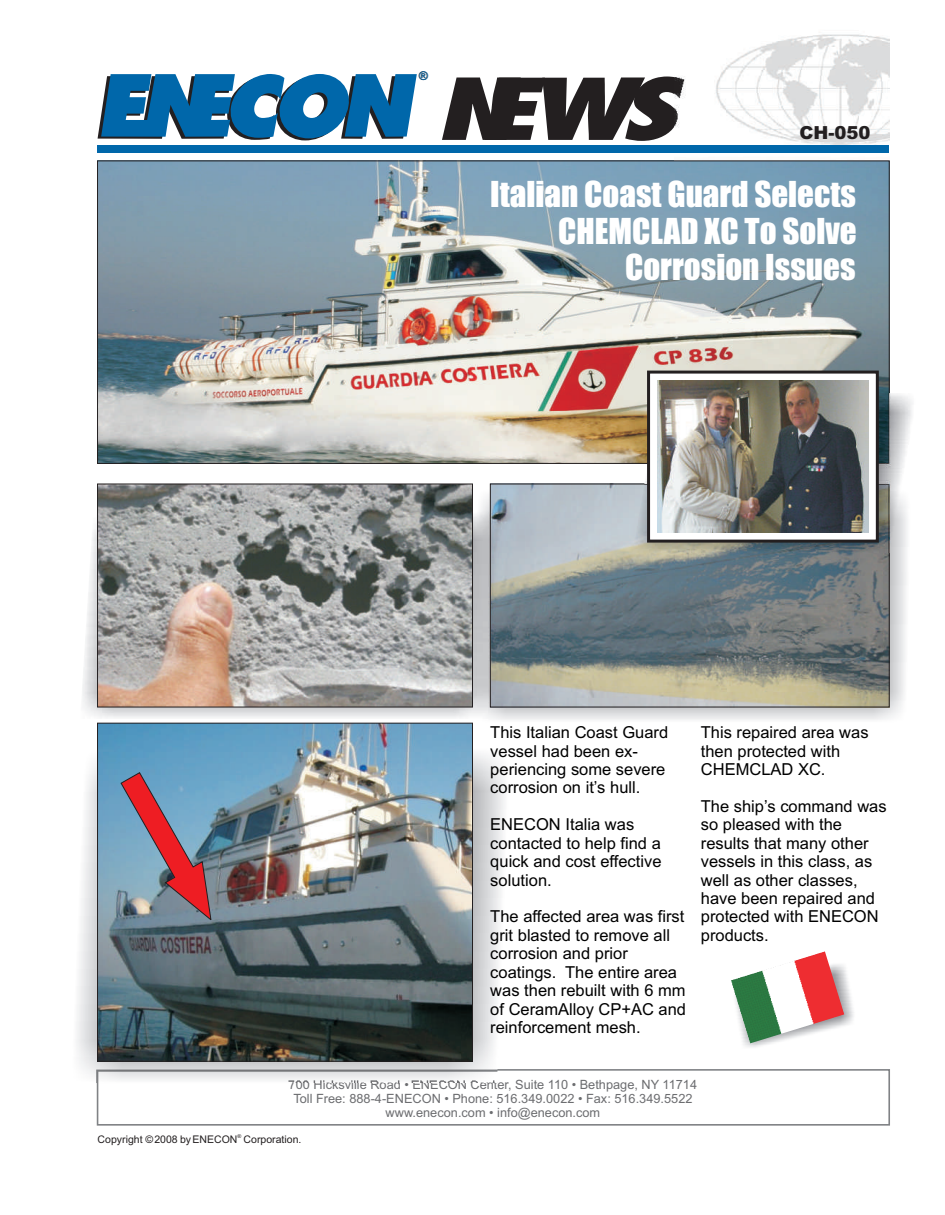
<style>
.page{position:relative;width:945px;height:1215px;background:#fff}
.page>*{position:absolute;margin:0;border:0;box-sizing:border-box;transform-origin:0 0}
.t1{font:italic 800 82.5px "Fujiyama";color:#231f20;scale:1.46 1}
.t2{font:33px/36px "Impact";color:#fff;text-align:right}
.t3{font:900 18px "Arial";color:#231f20}
.t4{font:16.5px/18.5px "Arial";color:#000}
.t5{font:12.75px/14.2px "Arial";color:#6c6d70;text-align:center}
.t6{font:12px "Arial";color:#0067aa}
.t7{font:10.5px "Arial";color:#231f20}
.t8{font:5.25px "Arial";color:#231f20}
</style>
<div class="page">
<img style="left:99px;top:163px;width:788px;height:299px">
<img style="left:674px;top:34px;width:215px;height:138px">
<div style="left:98px;top:145px;width:791px;height:8px;background:#0067aa"></div>
<svg style="left:98px;top:74px;width:319px;height:66px"></svg>
<div style="left:97px;top:1069px;width:793px;height:57px;border:2px solid #808285"></div>
<img style="left:76px;top:753px;width:435px;height:330px">
<img style="left:99px;top:725px;width:372px;height:334px">
<img style="left:480px;top:490px;width:427px;height:230px">
<img style="left:492px;top:486px;width:398px;height:221px">
<img style="left:82px;top:512px;width:420px;height:208px">
<img style="left:99px;top:486px;width:372px;height:219px">
<div style="left:97px;top:484px;width:376px;height:223px;border:1px solid #231f20"></div>
<div style="left:97px;top:723px;width:376px;height:338px;border:1px solid #231f20"></div>
<img style="left:632px;top:393px;width:281px;height:160px">
<svg style="left:646px;top:369px;width:234px;height:175px"></svg>
<img style="left:658px;top:381px;width:211px;height:152px">
<img style="left:743px;top:967px;width:111px;height:80px">
<img style="left:731px;top:951px;width:113px;height:92px">
<svg style="left:121px;top:772px;width:90px;height:149px;background:#917c8f"></svg>
<p class="t6" style="left:419px;top:72px;width:10px">®</p>
<h1 class="t1" style="left:435px;top:73px;width:168px">NEWS</h1>
<p class="t3" style="left:799px;top:126px;width:73px">CH-050</p>
<h2 class="t2" style="left:490px;top:178px;width:367px">Italian Coast Guard Selects</h2>
<h2 class="t2" style="left:558px;top:215px;width:300px">CHEMCLAD XC To Solve<br>Corrosion Issues</h2>
<p class="t4" style="left:490px;top:725px;width:179px">This Italian Coast Guard vessel had been ex&shy;periencing some severe corrosion on it’s hull.</p>
<p class="t4" style="left:490px;top:817px;width:173px">ENECON Italia was contacted to help find a quick and cost effective solution.</p>
<p class="t4" style="left:490px;top:909px;width:197px">The affected area was first grit blasted to remove all corrosion and prior coatings. The entire area was then rebuilt with 6 mm of CeramAlloy CP+AC and reinforcement mesh.</p>
<p class="t4" style="left:701px;top:725px;width:169px">This repaired area was then protected with<br>CHEMCLAD XC.</p>
<p class="t4" style="left:701px;top:798px;width:187px">The ship’s command was so pleased with the results that many other vessels in this class, as well as other classes, have been repaired and protected with ENECON products.</p>
<p class="t5" style="left:289px;top:1078px;width:410px">700 Hicksville Road • ENECON Center, Suite 110 Bethpage, NY 11714<br>Toll Free: 888-4-ENECON • Phone: 516.349.0022 • Fax: 516.349.5522 www.enecon.com • info@enecon.com</p>
<p class="t5" style="left:572px;top:1078px;width:6px">•</p>
<p class="t8" style="left:237px;top:1134px;width:5px">®</p>
<p class="t7" style="left:98px;top:1136px;width:205px">Copyright ©2008 by ENECON Corporation.</p>
</div>
